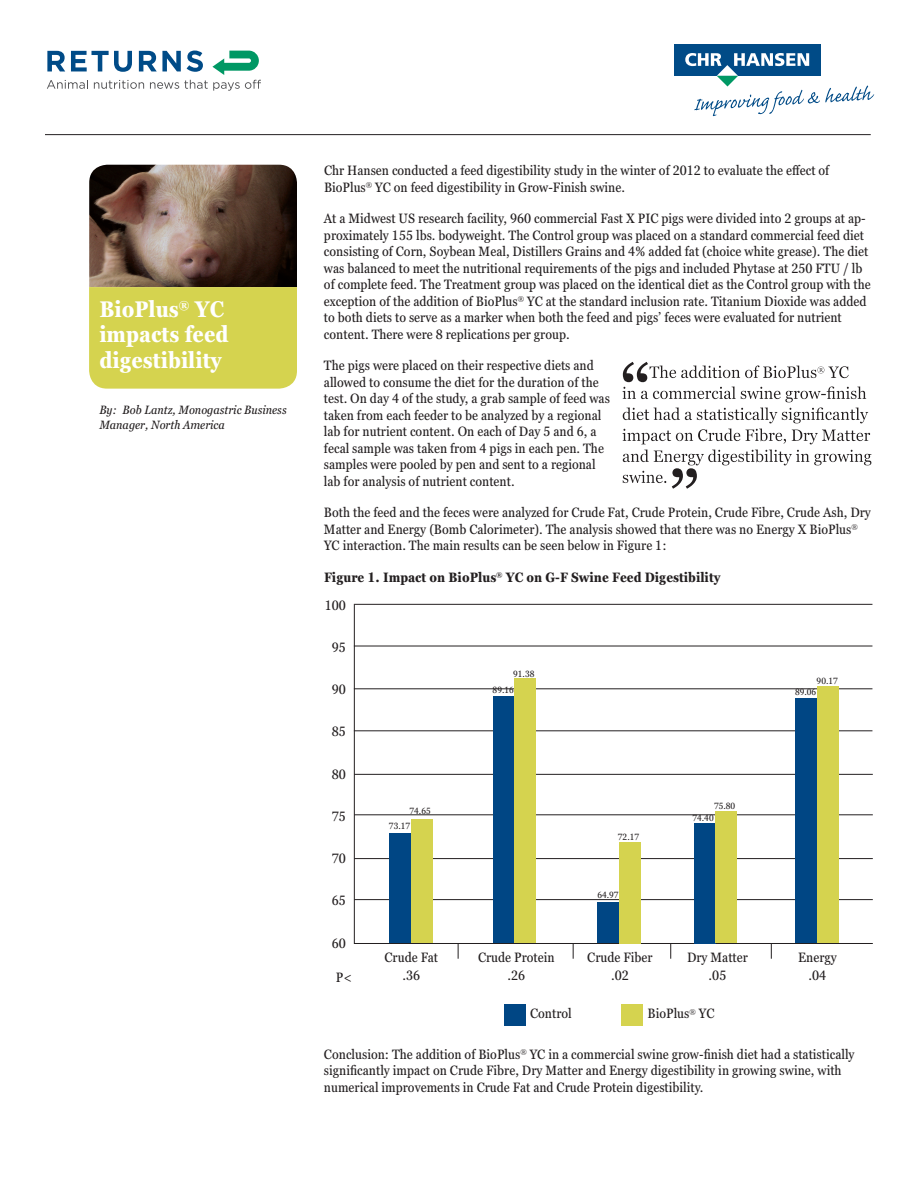
<style>
.page{position:relative;width:918px;height:1188px;background:#fff}
.page>*{position:absolute;margin:0;border:0;box-sizing:border-box;transform-origin:0 0}
.t1{font:700 condensed 22.5px/25.5px "Georgia Pro";color:#fff}
.t2{font:condensed 13.5px/16.5px "Georgia Pro";color:#231f20}
.t3{font:700 condensed 13.5px "Georgia Pro";color:#231f20}
.t4{font:italic condensed 12px/15px "Georgia Pro";color:#231f20}
.t5{font:condensed 9px "Georgia Pro";color:#231f20}
</style>
<div class="page">
<svg style="left:89px;top:165px;width:208px;height:224px;background:#998c4a"></svg>
<svg style="left:354px;top:604px;width:519px;height:340px"></svg>
<svg style="left:771px;top:944px;width:1px;height:15px"></svg>
<svg style="left:458px;top:944px;width:1px;height:15px"></svg>
<svg style="left:573px;top:944px;width:1px;height:15px"></svg>
<svg style="left:670px;top:944px;width:1px;height:15px"></svg>
<div style="left:622px;top:1005px;width:21px;height:21px;background:#d5d34f"></div>
<div style="left:505px;top:1004px;width:21px;height:22px;background:#004684"></div>
<hr style="left:354px;top:899px;width:519px;height:1px;background:#231f20">
<hr style="left:354px;top:814px;width:519px;height:1px;background:#231f20">
<hr style="left:354px;top:688px;width:518px;height:1px;background:#231f20">
<hr style="left:354px;top:858px;width:519px;height:1px;background:#231f20">
<hr style="left:354px;top:730px;width:518px;height:1px;background:#231f20">
<hr style="left:354px;top:774px;width:519px;height:1px;background:#231f20">
<hr style="left:354px;top:646px;width:518px;height:1px;background:#231f20">
<hr style="left:354px;top:604px;width:518px;height:1px;background:#231f20">
<div style="left:389px;top:833px;width:22px;height:110px;background:#004684"></div>
<div style="left:493px;top:697px;width:21px;height:246px;background:#004684"></div>
<div style="left:597px;top:902px;width:22px;height:41px;background:#004684"></div>
<div style="left:694px;top:823px;width:22px;height:120px;background:#004684"></div>
<div style="left:795px;top:698px;width:22px;height:245px;background:#004684"></div>
<div style="left:411px;top:820px;width:21px;height:123px;background:#d5d34f"></div>
<div style="left:514px;top:678px;width:22px;height:265px;background:#d5d34f"></div>
<div style="left:619px;top:842px;width:21px;height:101px;background:#d5d34f"></div>
<div style="left:716px;top:811px;width:21px;height:132px;background:#d5d34f"></div>
<div style="left:817px;top:686px;width:21px;height:257px;background:#d5d34f"></div>
<div style="left:674px;top:44px;width:147px;height:32px;background:#004b87"></div>
<svg style="left:685px;top:53px;width:189px;height:63px"></svg>
<hr style="left:45px;top:134px;width:826px;height:1px;background:#231f20">
<svg style="left:47px;top:51px;width:214px;height:40px"></svg>
<div style="left:612px;top:350px;width:291px;height:147px;background:#231f20;opacity:.75"></div>
<h1 class="t1" style="left:99px;top:297px;width:131px">BioPlus<sup>®</sup> YC impacts feed digestibility</h1>
<p class="t4" style="left:99px;top:403px;width:189px">By: Bob Lantz, Monogastric Business<br>Manager, North America</p>
<p class="t2" style="left:324px;top:163px;width:507px">Chr Hansen conducted a feed digestibility study in the winter of 2012 to evaluate the effect of<br>BioPlus<sup>®</sup> YC on feed digestibility in Grow-Finish swine.</p>
<p class="t2" style="left:324px;top:211px;width:548px">At a Midwest US research facility, 960 commercial Fast X PIC pigs were divided into 2 groups at ap&shy;proximately 155 lbs. bodyweight. The Control group was placed on a standard commercial feed diet consisting of Corn, Soybean Meal, Distillers Grains and 4% added fat (choice white grease). The diet was balanced to meet the nutritional requirements of the pigs and included Phytase at 250 FTU / lb of complete feed. The Treatment group was placed on the identical diet as the Control group with the exception of the addition of BioPlus<sup>®</sup> YC at the standard inclusion rate. Titanium Dioxide was added to both diets to serve as a marker when both the feed and pigs’ feces were evaluated for nutrient content. There were 8 replications per group.</p>
<p class="t2" style="left:324px;top:358px;width:287px">The pigs were placed on their respective diets and allowed to consume the diet for the duration of the test. On day 4 of the study, a grab sample of feed was taken from each feeder to be analyzed by a regional lab for nutrient content. On each of Day 5 and 6, a fecal sample was taken from 4 pigs in each pen. The samples were pooled by pen and sent to a regional lab for analysis of nutrient content.</p>
<p class="t2" style="left:324px;top:505px;width:548px">Both the feed and the feces were analyzed for Crude Fat, Crude Protein, Crude Fibre, Crude Ash, Dry<br>Matter and Energy (Bomb Calorimeter). The analysis showed that there was no Energy X BioPlus<sup>®<br></sup>YC interaction. The main results can be seen below in Figure 1:</p>
<p class="t3" style="left:324px;top:569px;width:398px">Figure 1. Impact on BioPlus<sup>®</sup> YC on G-F Swine Feed Digestibility</p>
<p class="t2" style="left:325px;top:597px;width:23px">100</p>
<p class="t2" style="left:332px;top:639px;width:16px">95</p>
<p class="t2" style="left:332px;top:682px;width:16px">90</p>
<p class="t2" style="left:332px;top:724px;width:16px">85</p>
<p class="t2" style="left:332px;top:766px;width:16px">80</p>
<p class="t2" style="left:332px;top:808px;width:16px">75</p>
<p class="t2" style="left:332px;top:851px;width:16px">70</p>
<p class="t2" style="left:332px;top:893px;width:16px">65</p>
<p class="t2" style="left:332px;top:935px;width:16px">60</p>
<p class="t5" style="left:409px;top:806px;width:23px">74.65</p>
<p class="t5" style="left:389px;top:821px;width:23px">73.17</p>
<p class="t5" style="left:513px;top:668px;width:23px">91.38</p>
<p class="t5" style="left:493px;top:685px;width:23px">89.16</p>
<p class="t5" style="left:618px;top:832px;width:23px">72.17</p>
<p class="t5" style="left:597px;top:890px;width:23px">64.97</p>
<p class="t5" style="left:714px;top:801px;width:23px">75.80</p>
<p class="t5" style="left:692px;top:812px;width:23px">74.40</p>
<p class="t5" style="left:817px;top:675px;width:23px">90.17</p>
<p class="t5" style="left:795px;top:687px;width:23px">89.06</p>
<p class="t2" style="left:385px;top:949px;width:55px;line-height:18px;text-align:center">Crude Fat .36</p>
<p class="t2" style="left:478px;top:949px;width:78px;line-height:18px;text-align:center">Crude Protein .26</p>
<p class="t2" style="left:587px;top:949px;width:67px;line-height:18px;text-align:center">Crude Fiber .02</p>
<p class="t2" style="left:687px;top:949px;width:62px;line-height:18px;text-align:center">Dry Matter .05</p>
<p class="t2" style="left:798px;top:950px;width:40px">Energy</p>
<p class="t2" style="left:336px;top:969px;width:18px">P&lt;</p>
<p class="t2" style="left:809px;top:968px;width:19px">.04</p>
<p class="t2" style="left:648px;top:1006px;width:68px">BioPlus<sup>®</sup> YC</p>
<p class="t2" style="left:530px;top:1006px;width:43px">Control</p>
<p class="t2" style="left:324px;top:1046px;width:532px">Conclusion: The addition of BioPlus<sup>®</sup> YC in a commercial swine grow-finish diet had a statistically significantly impact on Crude Fibre, Dry Matter and Energy digestibility in growing swine, with numerical improvements in Crude Fat and Crude Protein digestibility.</p>
</div>
